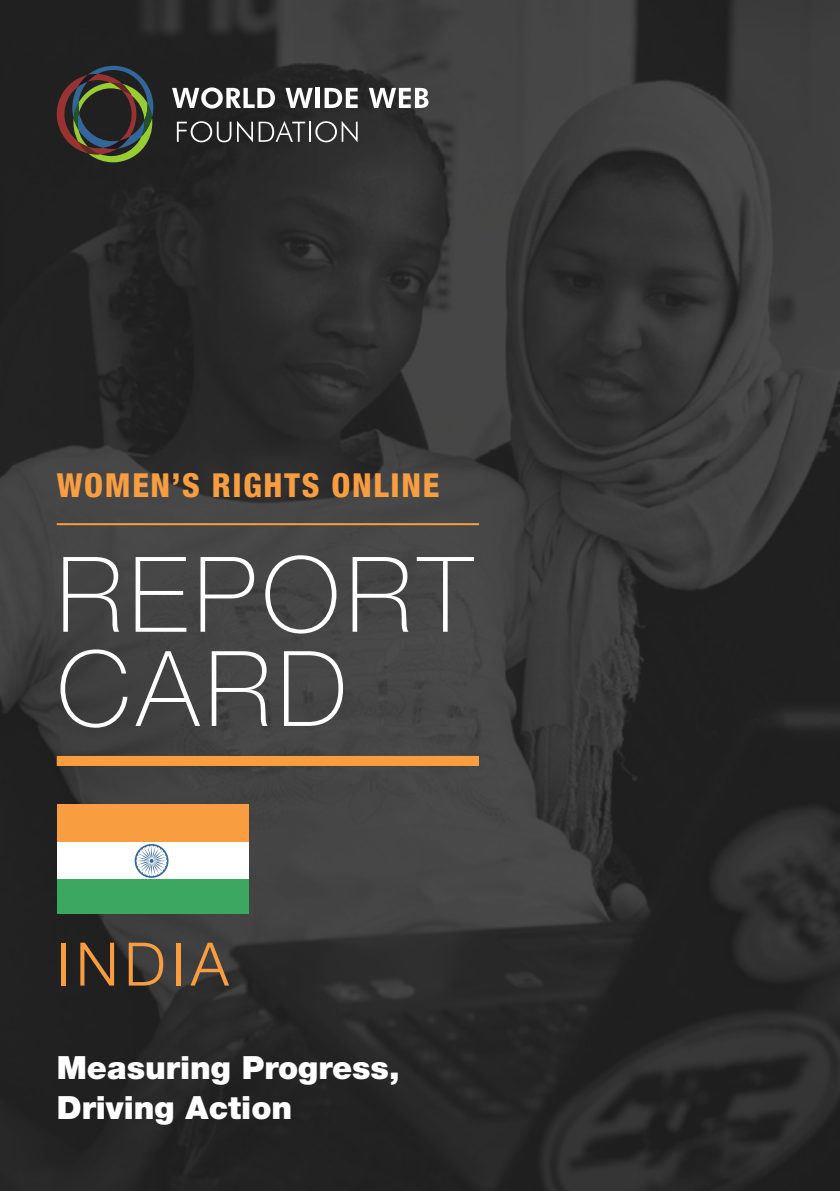
<style>
.page{position:relative;width:840px;height:1191px;background:#fff}
.page>*{position:absolute;margin:0;border:0;box-sizing:border-box;transform-origin:0 0}
.t1{font:100 104.6px/94.2px "Helvetica Neue LT Std";letter-spacing:.06em;color:#fff}
.t2{font:300 60px "Helvetica Neue LT Std";letter-spacing:.1em;color:#f99d41}
.t3{font:800 condensed 33.2px "Helvetica Neue LT Std";letter-spacing:.05em;color:#f99d41}
.t4{font:900 32px/40px "Helvetica Neue LT Std";color:#fff}
</style>
<div class="page">
<img style="left:0;top:0;width:839px;height:1191px">
<svg style="left:56px;top:66px;width:99px;height:96px"></svg>
<svg style="left:172px;top:87px;width:103px;height:22px"></svg>
<svg style="left:285px;top:88px;width:27px;height:20px"></svg>
<div style="left:315px;top:88px;width:5px;height:20px;background:#fff"></div>
<svg style="left:324px;top:88px;width:33px;height:20px"></svg>
<svg style="left:368px;top:88px;width:60px;height:20px"></svg>
<svg style="left:177px;top:121px;width:54px;height:21px"></svg>
<svg style="left:237px;top:121px;width:120px;height:21px"></svg>
<hr style="left:57px;top:523px;width:421px;height:2px;background:#f99d41">
<div style="left:57px;top:756px;width:421px;height:10px;background:#f99d41"></div>
<div style="left:57px;top:804px;width:191px;height:110px;background:#fff"></div>
<div style="left:57px;top:804px;width:191px;height:38px;background:#f99d41"></div>
<div style="left:57px;top:879px;width:191px;height:35px;background:#3ba761"></div>
<svg style="left:135px;top:844px;width:33px;height:34px"></svg>
<p class="t3" style="left:57px;top:465px;width:384px">WOMEN’S RIGHTS ONLINE</p>
<h1 class="t1" style="left:57px;top:547px;width:417px">REPORT<br>CARD</h1>
<h2 class="t2" style="left:57px;top:927px;width:173px">INDIA</h2>
<p class="t4" style="left:57px;top:1047px;width:344px">Measuring Progress,<br>Driving Action</p>
</div>
